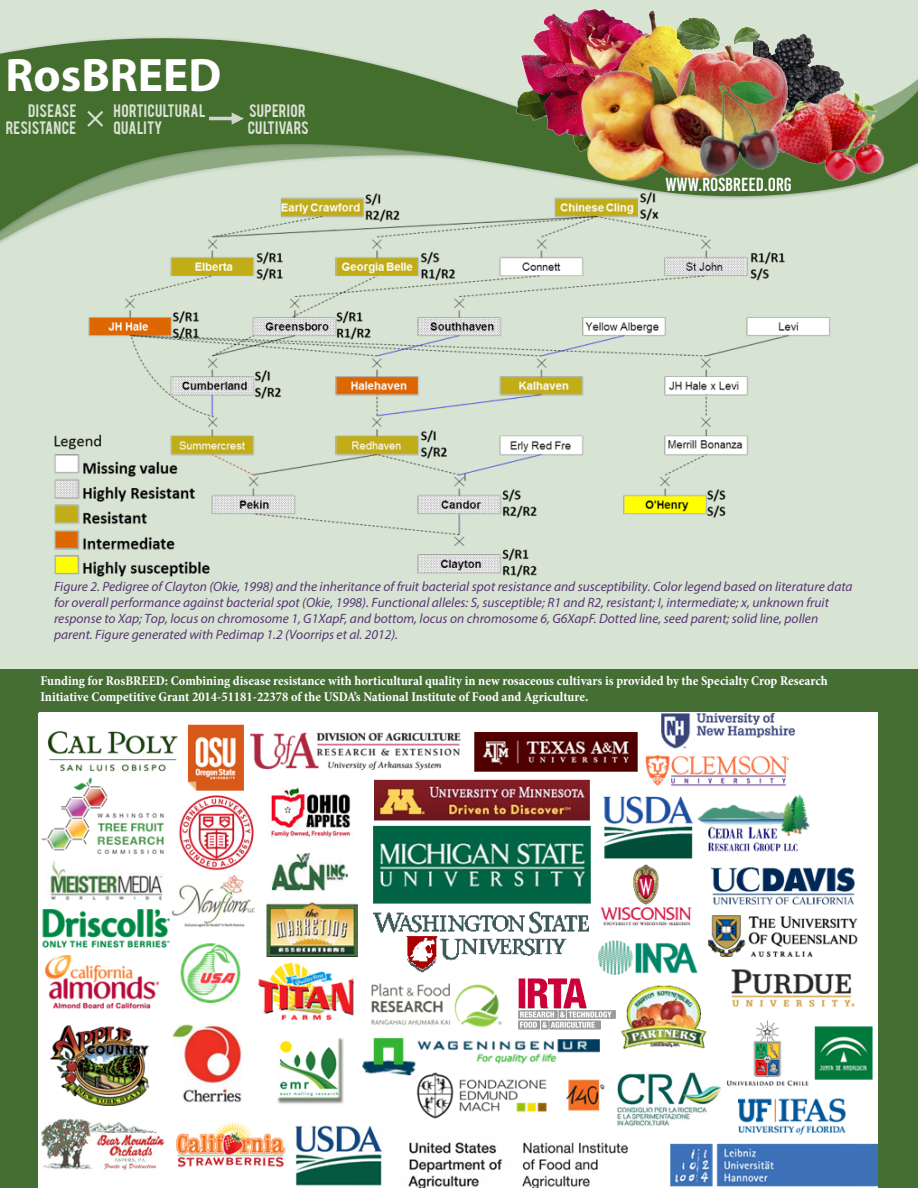
<style>
.page{position:relative;width:918px;height:1188px;background:#d7e4d3}
.page>*{position:absolute;margin:0;border:0;box-sizing:border-box;transform-origin:0 0}
.t1{font:700 47.25px "Myriad Pro";color:#fff}
.t2{font:18.9px "Base One";color:#fff}
.t3{font:14.1px "Bebas";letter-spacing:.02em;color:#fff}
.t4{font:14.1px "Bebas";color:#fff}
.t5{font:italic 13.5px/16.2px "Myriad Pro";color:#583573}
.t6{font:700 condensed 13.5px/16.2px "Minion Pro";color:#fff}
</style>
<div class="page">
<svg style="left:0;top:37px;width:918px;height:196px;fill:#446e2d"></svg>
<img style="left:800px;top:34px;width:46px;height:34px">
<img style="left:804px;top:68px;width:99px;height:126px">
<img style="left:514px;top:9px;width:88px;height:146px">
<img style="left:602px;top:10px;width:76px;height:50px">
<img style="left:678px;top:17px;width:122px;height:48px">
<img style="left:572px;top:60px;width:171px;height:131px">
<img style="left:675px;top:65px;width:129px;height:127px">
<img style="left:209px;top:110px;width:41px;height:22px">
<div style="left:0;top:670px;width:918px;height:518px;background:#456e34"></div>
<img style="left:54px;top:192px;width:810px;height:385px">
<img style="left:38px;top:713px;width:839px;height:475px">
<svg style="left:514px;top:983px;width:5px;height:46px"></svg>
<img style="left:519px;top:978px;width:97px;height:51px">
<svg style="left:87px;top:110px;width:16px;height:17px"></svg>
<h1 class="t1" style="left:6px;top:44px;width:217px">RosBREED</h1>
<p class="t3" style="left:28px;top:100px;width:50px">DISEASE</p>
<p class="t3" style="left:114px;top:100px;width:93px">HORTICULTURAL</p>
<p class="t3" style="left:249px;top:100px;width:58px">SUPERIOR</p>
<p class="t3" style="left:6px;top:117px;width:72px">RESISTANCE</p>
<p class="t4" style="left:114px;top:117px;width:50px">QUALITY</p>
<p class="t3" style="left:248px;top:117px;width:63px">CULTIVARS</p>
<h2 class="t2" style="left:665px;top:174px;width:128px">WWW.ROSBREED.ORG</h2>
<p class="t5" style="left:54px;top:578px;width:800px">Figure 2. Pedigree of Clayton (Okie, 1998) and the inheritance of fruit bacterial spot resistance and susceptibility. Color legend based on literature data for overall performance against bacterial spot (Okie, 1998). Functional alleles: S, susceptible; R1 and R2, resistant; I, intermediate; x, unknown fruit response to Xap; Top, locus on chromosome 1, G1XapF, and bottom, locus on chromosome 6, G6XapF. Dotted line, seed parent; solid line, pollen parent. Figure generated with Pedimap 1.2 (Voorrips et al. 2012).</p>
<p class="t6" style="left:40px;top:672px;width:789px">Funding for RosBREED: Combining disease resistance with horticultural quality in new rosaceous cultivars is provided by the Specialty Crop Research<br>Initiative Competitive Grant 2014-51181-22378 of the USDA’s National Institute of Food and Agriculture.</p>
</div>
